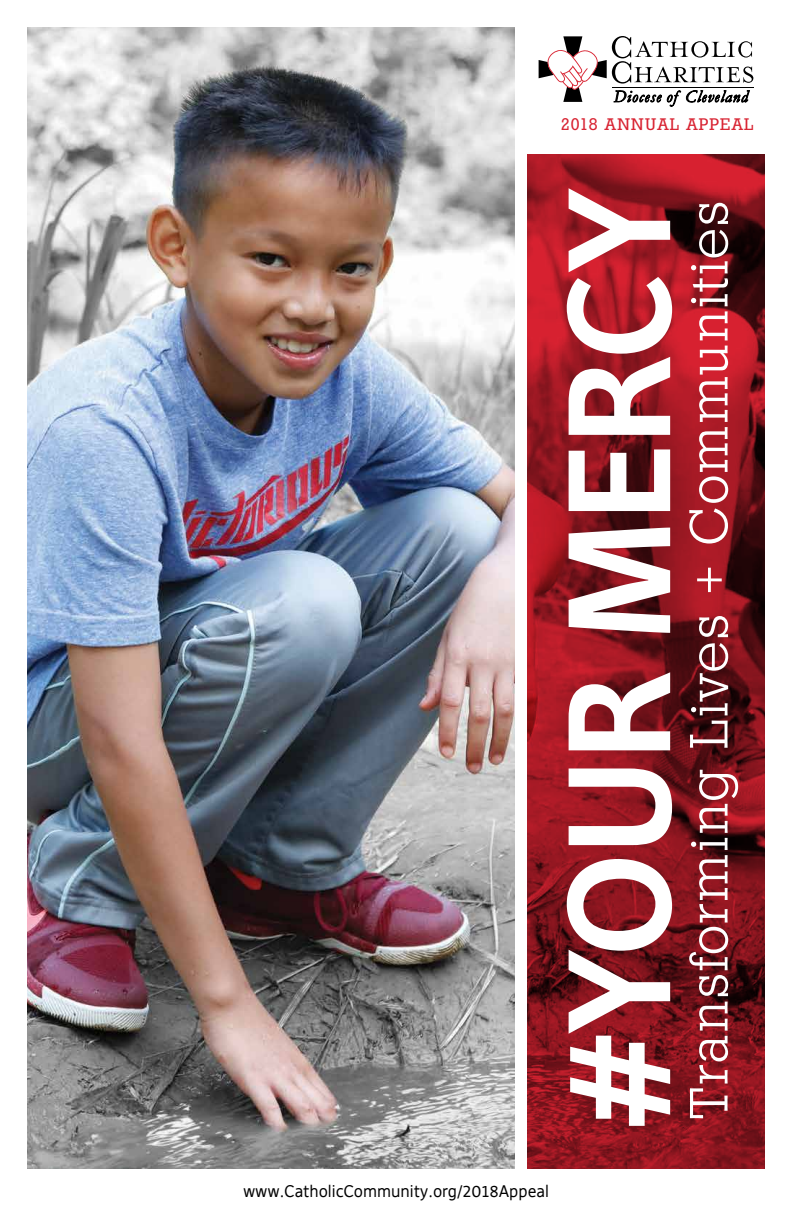
<style>
.page{position:relative;width:792px;height:1224px;background:#fff}
.page>*{position:absolute;margin:0;border:0;box-sizing:border-box;transform-origin:0 0}
.t1{font:700 139.3px "Deja Rip";color:#fff}
.t2{font:300 52.2px "Stafford Serial";letter-spacing:.05em;color:#fff}
.t3{font:16.2px "Stafford Serial";letter-spacing:.08em;color:#d82231}
.t4{font:16px "Deja Rip";color:#000}
</style>
<div class="page">
<img style="left:27px;top:27px;width:488px;height:1142px">
<svg style="left:527px;top:154px;width:238px;height:1015px;background:#88151e"></svg>
<svg style="left:539px;top:36px;width:214px;height:71px"></svg>
<p class="t3" style="left:561px;top:115px;width:194px">2018 ANNUAL APPEAL</p>
<h1 class="t1" style="left:534px;top:1133px;width:947px;rotate:-90deg">#YOUR MERCY</h1>
<h2 class="t2" style="left:678px;top:1119px;width:919px;rotate:-90deg">Transforming Lives + Communities</h2>
<p class="t4" style="left:243px;top:1181px;width:307px">www.CatholicCommunity.org/2018Appeal</p>
</div>
